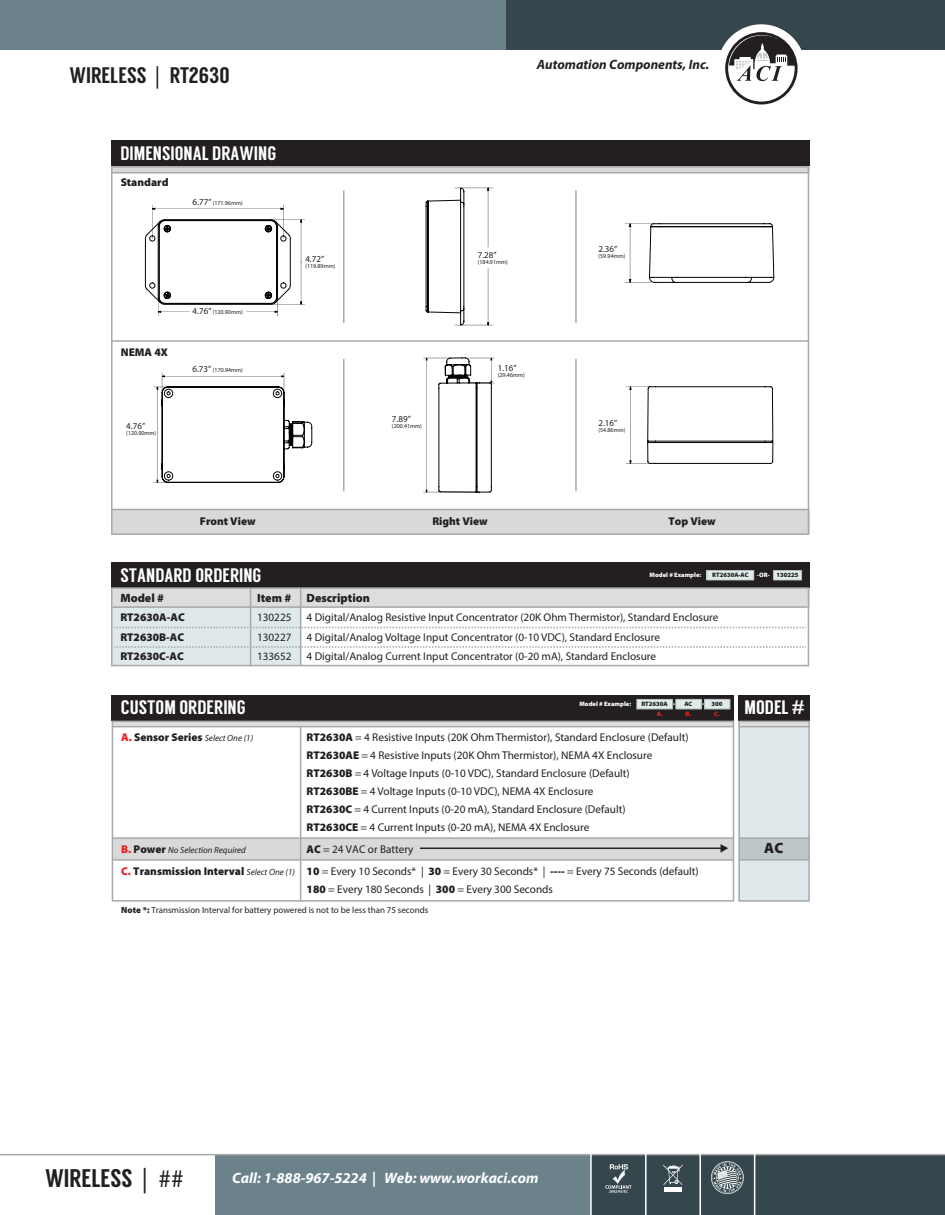
<style>
.page{position:relative;width:945px;height:1215px;background:#fff}
.page>*{position:absolute;margin:0;border:0;box-sizing:border-box;transform-origin:0 0}
.t1{font:25.5px "Langdon";color:#231f20}
.t2{font:22.5px "Langdon";color:#231f20}
.t3{font:19.5px "Langdon";color:#fff}
.t4{font:italic 700 15px "Myriad Pro";color:#fff}
.t5{font:900 15px "Myriad Pro";color:#231f20}
.t6{font:italic 700 13.5px "Myriad Pro";color:#231f20}
.t7{font:900 12px "Myriad Pro";color:#231f20}
.t8{font:11.25px/18px "Myriad Pro";color:#231f20}
.t9{font:900 11.25px/19.5px "Myriad Pro";color:#231f20;text-align:justify}
.t10{font:9px "Myriad Pro";color:#231f20}
.t11{font:italic 9px "Myriad Pro";color:#231f20}
.t12{font:900 6.45px "Myriad Pro";color:#231f20}
.t13{font:900 6.45px "Myriad Pro";color:#fff}
.t14{font:900 6.45px "Myriad Pro";color:#ee1d23}
.t15{font:6px "Myriad Pro";color:#231f20}
.s1{font-family:"Myriad Pro"}
.s2{font-size:9px}
.s3{color:#fff}
.s4{color:#ee1d23}
.s5{font-weight:400;font-style:italic;font-size:9px}
.s6{font-weight:900;font-style:normal;font-size:11.25px;color:#ee1d23}
.s7{font-weight:900;font-style:normal;font-size:11.25px}
.s8{font-weight:900}
.s9{font-family:"Impact"}
</style>
<div class="page">
<div style="left:112px;top:607px;width:189px;height:59px;background:#dfe9eb"></div>
<svg style="left:114px;top:627px;width:692px;height:1px"></svg>
<svg style="left:114px;top:646px;width:692px;height:2px"></svg>
<div style="left:111px;top:562px;width:698px;height:26px;background:#231f20"></div>
<div style="left:111px;top:589px;width:698px;height:19px;background:#dedddd"></div>
<hr style="left:250px;top:588px;width:1px;height:78px;background:#a8a9ad">
<hr style="left:112px;top:606px;width:696px;height:2px;background:#a8a9ad">
<svg style="left:773px;top:570px;width:29px;height:11px"></svg>
<svg style="left:706px;top:570px;width:48px;height:11px"></svg>
<hr style="left:300px;top:588px;width:1px;height:78px;background:#a8a9ad">
<div style="left:112px;top:695px;width:622px;height:26px;background:#231f20"></div>
<div style="left:739px;top:695px;width:71px;height:26px;background:#231f20"></div>
<svg style="left:636px;top:699px;width:94px;height:10px"></svg>
<div style="left:111px;top:587px;width:698px;height:79px;border:2px solid #a8a9ad"></div>
<svg style="left:739px;top:721px;width:71px;height:181px"></svg>
<div style="left:505px;top:0;width:440px;height:50px;background:#35474c"></div>
<div style="left:0;top:0;width:506px;height:50px;background:#6b828a"></div>
<div style="left:717px;top:24px;width:88px;height:88px;background:#fff;border-radius:50%"></div>
<svg style="left:725px;top:32px;width:73px;height:72px"></svg>
<div style="left:215px;top:1155px;width:730px;height:60px;background:#6b828a"></div>
<div style="left:591px;top:1155px;width:354px;height:60px;background:#35474c"></div>
<hr style="left:0;top:1154px;width:945px;height:1px;background:#a8a9ad">
<svg style="left:112px;top:721px;width:622px;height:181px"></svg>
<div style="left:111px;top:140px;width:698px;height:26px;background:#231f20"></div>
<svg style="left:111px;top:166px;width:698px;height:369px"></svg>
<hr style="left:111px;top:340px;width:697px;height:2px;background:#a8a9ad">
<hr style="left:111px;top:172px;width:697px;height:1px;background:#a8a9ad">
<hr style="left:575px;top:190px;width:2px;height:133px;background:#a8a9ad">
<hr style="left:343px;top:359px;width:2px;height:132px;background:#a8a9ad">
<hr style="left:575px;top:359px;width:2px;height:132px;background:#a8a9ad">
<hr style="left:111px;top:509px;width:697px;height:1px;background:#a8a9ad">
<svg style="left:154px;top:373px;width:158px;height:110px"></svg>
<svg style="left:626px;top:386px;width:147px;height:78px"></svg>
<svg style="left:424px;top:358px;width:70px;height:135px"></svg>
<hr style="left:112px;top:837px;width:621px;height:2px;background:#a8a9ad">
<hr style="left:112px;top:859px;width:621px;height:2px;background:#a8a9ad">
<hr style="left:664px;top:1188px;width:18px;height:4px;background:#fff">
<svg style="left:663px;top:1165px;width:20px;height:20px"></svg>
<svg style="left:711px;top:1161px;width:33px;height:33px"></svg>
<hr style="left:645px;top:1154px;width:2px;height:61px;background:#fff">
<hr style="left:754px;top:1154px;width:1px;height:61px;background:#fff">
<hr style="left:590px;top:1154px;width:2px;height:61px;background:#fff">
<hr style="left:699px;top:1154px;width:2px;height:61px;background:#fff">
<svg style="left:605px;top:1164px;width:27px;height:29px"></svg>
<h2 class="t2" style="left:69px;top:62px;width:162px">WIRELESS <span class="s1">|</span> RT2630</h2>
<h3 class="t3" style="left:120px;top:141px;width:157px">DIMENSIONAL DRAWING</h3>
<p class="t9" style="left:121px;top:172px;width:49px">Standard</p>
<p class="t15" style="left:193px;top:199px;width:52px"><span class="s2">6.77”</span> (171.96mm)</p>
<p class="t9" style="left:121px;top:342px;width:49px">NEMA 4X</p>
<p class="t10" style="left:126px;top:421px;width:20px">4.76”</p>
<p class="t15" style="left:126px;top:429px;width:32px">(120.90mm)</p>
<p class="t15" style="left:193px;top:308px;width:52px"><span class="s2">4.76”</span> (120.90mm)</p>
<p class="t15" style="left:192px;top:366px;width:52px"><span class="s2">6.73”</span> (170.94mm)</p>
<p class="t10" style="left:305px;top:254px;width:20px">4.72”</p>
<p class="t15" style="left:305px;top:263px;width:32px">(119.89mm)</p>
<p class="t6" style="left:537px;top:55px;width:174px">Automation Components, Inc.</p>
<p class="t10" style="left:392px;top:414px;width:20px">7.89”</p>
<p class="t15" style="left:392px;top:423px;width:32px">(200.41mm)</p>
<p class="t10" style="left:478px;top:249px;width:20px">7.28”</p>
<p class="t15" style="left:478px;top:258px;width:32px">(184.91mm)</p>
<p class="t10" style="left:498px;top:362px;width:20px">1.16”</p>
<p class="t15" style="left:498px;top:371px;width:28px">(29.46mm)</p>
<p class="t10" style="left:598px;top:244px;width:20px">2.36”</p>
<p class="t15" style="left:598px;top:253px;width:28px">(59.94mm)</p>
<p class="t10" style="left:598px;top:417px;width:20px">2.16”</p>
<p class="t15" style="left:598px;top:426px;width:28px">(54.86mm)</p>
<p class="t9" style="left:200px;top:511px;width:57px">Front View</p>
<p class="t9" style="left:432px;top:511px;width:57px">Right View</p>
<p class="t9" style="left:668px;top:511px;width:49px">Top View</p>
<h3 class="t3" style="left:120px;top:563px;width:143px">STANDARD ORDERING</h3>
<p class="t7" style="left:120px;top:589px;width:45px">Model #</p>
<p class="t9" style="left:120px;top:607px;width:66px">RT2630A-AC RT2630B-AC RT2630C-AC</p>
<p class="t7" style="left:257px;top:589px;width:36px">Item #</p>
<p class="t8" style="left:257px;top:607px;width:36px;line-height:19.5px;text-align:justify">130225<br>130227<br>133652</p>
<p class="t13" style="left:650px;top:571px;width:53px">Model # Example:</p>
<p class="t12" style="left:712px;top:571px;width:38px">RT2630A-AC</p>
<p class="t12" style="left:757px;top:571px;width:43px"><span class="s3">-OR-</span> 130225</p>
<p class="t7" style="left:307px;top:589px;width:65px">Description</p>
<p class="t8" style="left:307px;top:607px;width:413px;line-height:19.5px">4 Digital/Analog Resistive Input Concentrator (20K Ohm Thermistor), Standard Enclosure<br>4 Digital/Analog Voltage Input Concentrator (0-10 VDC), Standard Enclosure<br>4 Digital/Analog Current Input Concentrator (0-20 mA), Standard Enclosure</p>
<h3 class="t3" style="left:121px;top:696px;width:126px">CUSTOM ORDERING</h3>
<p class="t9" style="left:121px;top:727px;width:134px"><span class="s4">A.</span> Sensor Series <span class="s5">Select One (1)</span></p>
<p class="t11" style="left:121px;top:844px;width:126px"><span class="s6">B.</span> <span class="s7">Power</span> No Selection Required</p>
<p class="t13" style="left:579px;top:699px;width:53px">Model # Example:</p>
<p class="t12" style="left:641px;top:700px;width:28px">RT2630A</p>
<p class="t14" style="left:657px;top:710px;width:8px">A.</p>
<p class="t12" style="left:684px;top:700px;width:9px">AC</p>
<p class="t14" style="left:685px;top:710px;width:7px">B.</p>
<p class="t8" style="left:307px;top:728px;width:384px"><span class="s8">RT2630A</span> = 4 Resistive Inputs (20K Ohm Thermistor), Standard Enclosure (Default)<br><span class="s8">RT2630AE</span> = 4 Resistive Inputs (20K Ohm Thermistor), NEMA 4X Enclosure <span class="s8">RT2630B</span> = 4 Voltage Inputs (0-10 VDC), Standard Enclosure (Default)<br><span class="s8">RT2630BE</span> = 4 Voltage Inputs (0-10 VDC), NEMA 4X Enclosure<br><span class="s8">RT2630C</span> = 4 Current Inputs (0-20 mA), Standard Enclosure (Default)<br><span class="s8">RT2630CE</span> = 4 Current Inputs (0-20 mA), NEMA 4X Enclosure</p>
<p class="t8" style="left:307px;top:840px;width:108px"><span class="s8">AC</span> = 24 VAC or Battery</p>
<p class="t12" style="left:712px;top:700px;width:12px">300</p>
<p class="t14" style="left:714px;top:710px;width:7px">C.</p>
<h3 class="t3" style="left:745px;top:696px;width:61px">MODEL <span class="s9">#</span></h3>
<h3 class="t5" style="left:764px;top:838px;width:21px">AC</h3>
<p class="t9" style="left:121px;top:861px;width:175px"><span class="s4">C.</span> Transmission Interval <span class="s5">Select One (1)</span></p>
<p class="t8" style="left:307px;top:862px;width:394px"><span class="s8">10</span> = Every 10 Seconds* | <span class="s8">30</span> = Every 30 Seconds* | <span class="s8">----</span> = Every 75 Seconds (default)<br><span class="s8">180</span> = Every 180 Seconds | <span class="s8">300</span> = Every 300 Seconds</p>
<p class="t10" style="left:121px;top:904px;width:309px"><span class="s8">Note *:</span> Transmission Interval for battery powered is not to be less than 75 seconds</p>
<h1 class="t1" style="left:45px;top:1163px;width:140px">WIRELESS <span class="s1">| ##</span></h1>
<h3 class="t4" style="left:232px;top:1168px;width:308px">Call: 1-888-967-5224 | Web: www.workaci.com</h3>
</div>
